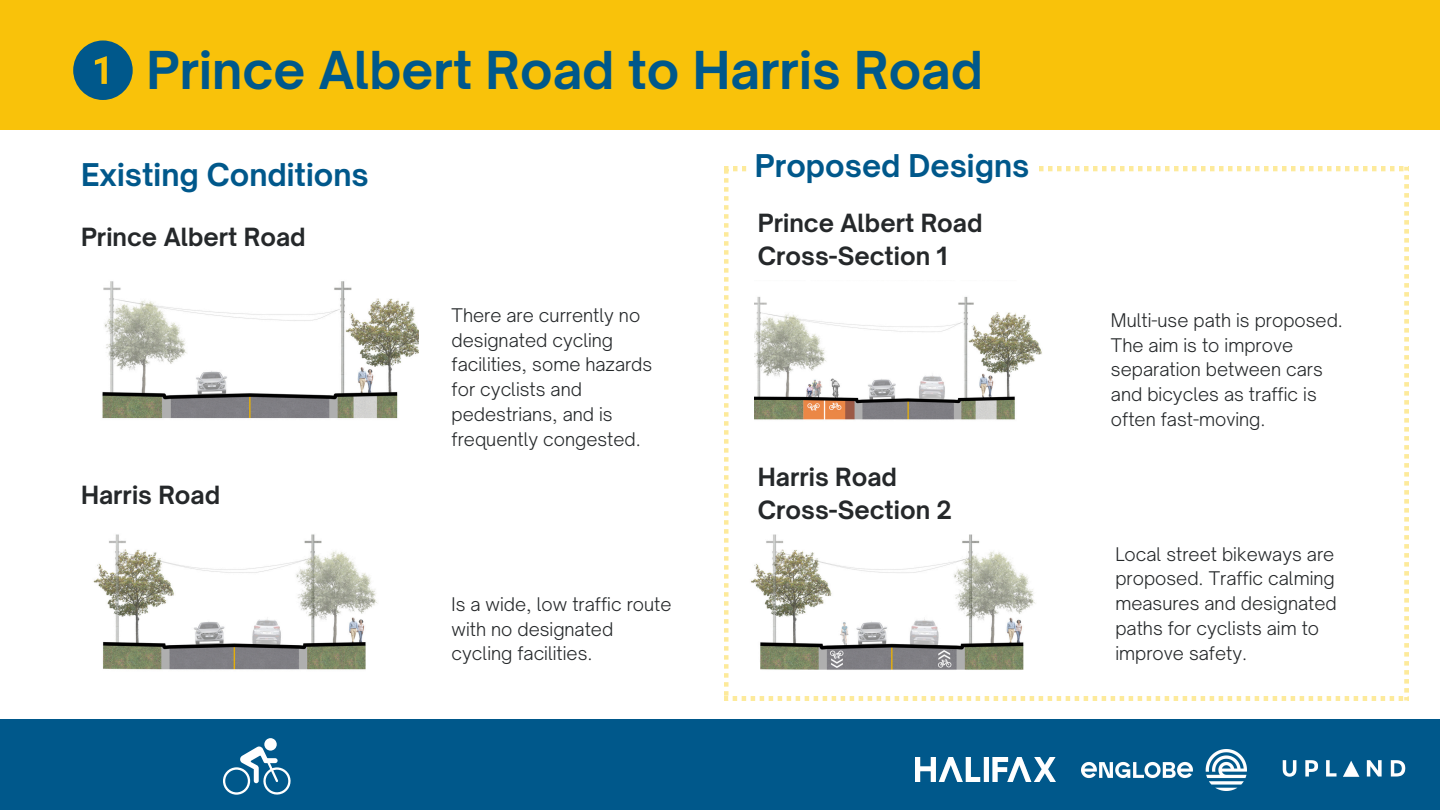
<style>
.page{position:relative;width:1440px;height:810px;background:#fff}
.page>*{position:absolute;margin:0;border:0;box-sizing:border-box;transform-origin:0 0}
.t1{font:700 50px "Open Sauce One";color:#00588b}
.t2{font:700 30px "Open Sauce One";color:#00588b}
.t3{font:700 24px/33px "Open Sauce One";color:#25282a}
.t4{font:300 18px/24.8px "Open Sauce One";color:#25282a}
</style>
<div class="page">
<div style="left:0;top:720px;width:1440px;height:90px;background:#00588b"></div>
<img style="left:915px;top:758px;width:141px;height:24px">
<img style="left:1282px;top:760px;width:124px;height:17px">
<img style="left:1082px;top:749px;width:164px;height:42px">
<img style="left:102px;top:281px;width:316px;height:138px">
<img style="left:93px;top:534px;width:285px;height:136px">
<svg style="left:724px;top:167px;width:685px;height:534px"></svg>
<img style="left:755px;top:281px;width:327px;height:154px">
<div style="left:0;top:0;width:1440px;height:130px;background:#f9c20a"></div>
<svg style="left:73px;top:40px;width:59px;height:60px"></svg>
<svg style="left:223px;top:738px;width:67px;height:57px"></svg>
<img style="left:747px;top:534px;width:327px;height:149px">
<svg style="left:746px;top:166px;width:292px;height:23px"></svg>
<h2 class="t1" style="left:146px;top:39px;width:838px">Prince Albert Road to Harris Road</h2>
<p class="t2" style="left:81px;top:156px;width:289px">Existing Conditions</p>
<h3 class="t3" style="left:81px;top:220px;width:226px">Prince Albert Road</h3>
<h1 class="t3" style="left:81px;top:478px;width:141px">Harris Road</h1>
<h2 class="t4" style="left:452px;top:302px;width:202px">There are currently no designated cycling facilities, some hazards for cyclists and pedestrians, and is frequently congested.</h2>
<p class="t4" style="left:452px;top:592px;width:221px">Is a wide, low traffic route with no designated cycling facilities.</p>
<h3 class="t2" style="left:755px;top:147px;width:276px">Proposed Designs</h3>
<p class="t3" style="left:758px;top:206px;width:226px">Prince Albert Road<br>Cross-Section 1</p>
<p class="t3" style="left:758px;top:460px;width:196px">Harris Road<br>Cross-Section 2</p>
<h3 class="t4" style="left:1111px;top:308px;width:234px">Multi-use path is proposed.<br>The aim is to improve separation between cars and bicycles as traffic is often fast-moving.</h3>
<p class="t4" style="left:1115px;top:541px;width:223px">Local street bikeways are proposed. Traffic calming measures and designated paths for cyclists aim to improve safety.</p>
</div>
